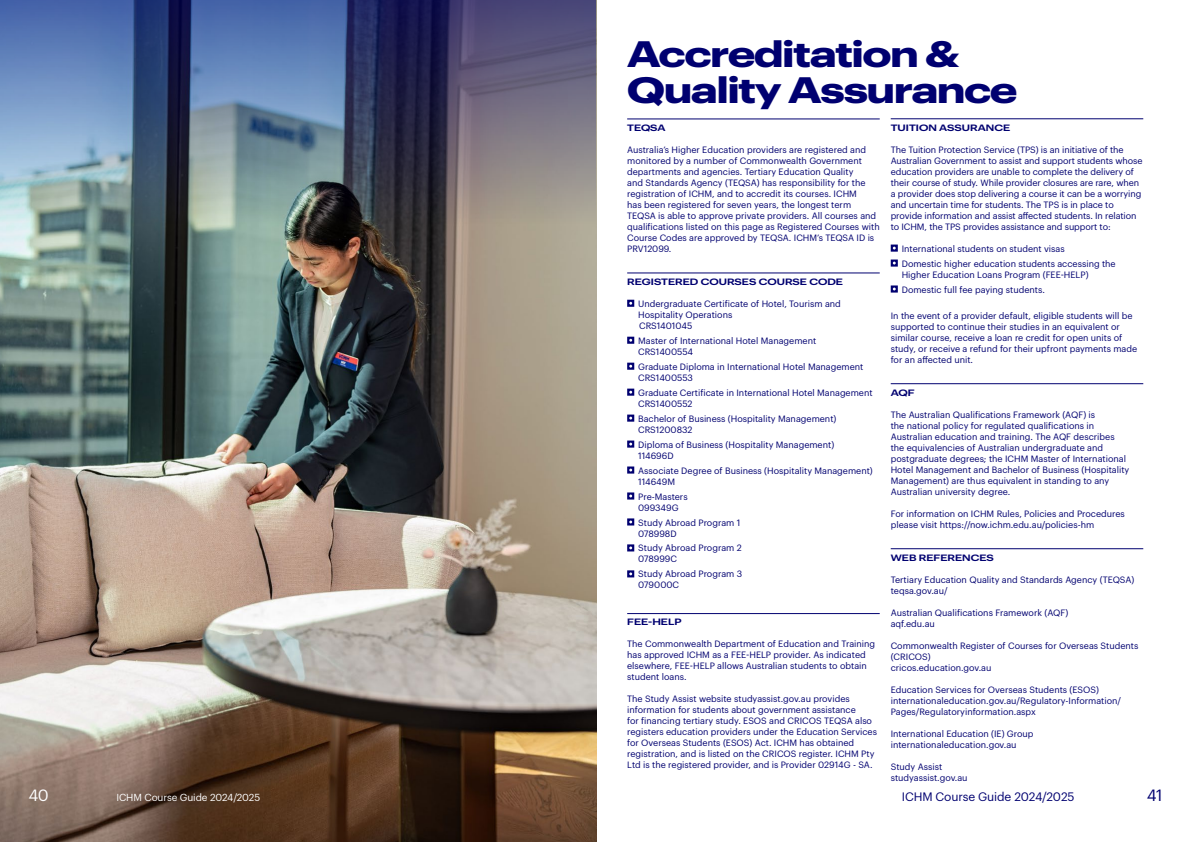
<style>
.page{position:relative;width:1191px;height:842px;background:#fff}
.page>*{position:absolute;margin:0;border:0;box-sizing:border-box;transform-origin:0 0}
.t1{font:700 36px/36px "Graphik Wide";letter-spacing:-.025em;color:#000070}
.t2{font:16px "Graphik";color:#fff}
.t3{font:16px "Graphik";color:#000070}
.t4{font:12px "Graphik";letter-spacing:-.01em;color:#000070}
.t5{font:10px "Graphik";letter-spacing:-.01em;color:#fff}
.t6{font:9px/11px "Graphik";color:#000070}
.t7{font:600 9px "Graphik Wide";letter-spacing:.005em;color:#000070}
</style>
<div class="page">
<hr style="left:627px;top:118px;width:252px;height:1px;background:#000070">
<hr style="left:627px;top:272px;width:252px;height:1px;background:#000070">
<hr style="left:627px;top:613px;width:252px;height:1px;background:#000070">
<svg style="left:627px;top:300px;width:7px;height:7px"></svg>
<svg style="left:627px;top:337px;width:7px;height:7px"></svg>
<svg style="left:627px;top:363px;width:7px;height:7px"></svg>
<svg style="left:627px;top:389px;width:7px;height:7px"></svg>
<svg style="left:627px;top:415px;width:7px;height:7px"></svg>
<svg style="left:627px;top:440px;width:7px;height:8px"></svg>
<svg style="left:627px;top:466px;width:7px;height:8px"></svg>
<svg style="left:627px;top:492px;width:7px;height:7px"></svg>
<svg style="left:627px;top:518px;width:7px;height:7px"></svg>
<svg style="left:627px;top:544px;width:7px;height:7px"></svg>
<svg style="left:627px;top:570px;width:7px;height:7px"></svg>
<hr style="left:890px;top:118px;width:253px;height:1px;background:#000070">
<hr style="left:890px;top:383px;width:253px;height:1px;background:#000070">
<hr style="left:890px;top:548px;width:253px;height:1px;background:#000070">
<svg style="left:890px;top:245px;width:7px;height:7px"></svg>
<svg style="left:890px;top:259px;width:7px;height:8px"></svg>
<svg style="left:890px;top:285px;width:7px;height:8px"></svg>
<img style="left:0;top:266px;width:596px;height:576px">
<img style="left:0;top:0;width:596px;height:266px">
<h1 class="t1" style="left:627px;top:32px;width:391px">Accreditation &amp;<br>Quality Assurance</h1>
<p class="t7" style="left:627px;top:120px;width:40px">TEQSA</p>
<p class="t6" style="left:627px;top:143px;width:254px">Australia’s Higher Education providers are registered and monitored by a number of Commonwealth Government departments and agencies. Tertiary Education Quality<br>and Standards Agency (TEQSA) has responsibility for the registration of ICHM, and to accredit its courses. ICHM<br>has been registered for seven years, the longest term TEQSA is able to approve private providers. All courses and qualifications listed on this page as Registered Courses with Course Codes are approved by TEQSA. ICHM’s TEQSA ID is PRV12099.</p>
<p class="t7" style="left:627px;top:274px;width:217px">REGISTERED COURSES COURSE CODE</p>
<p class="t6" style="left:638px;top:297px;width:204px">Undergraduate Certificate of Hotel, Tourism and<br>Hospitality Operations<br>CRS1401045</p>
<p class="t6" style="left:638px;top:334px;width:180px">Master of International Hotel Management<br>CRS1400554</p>
<p class="t6" style="left:638px;top:360px;width:227px">Graduate Diploma in International Hotel Management<br>CRS1400553</p>
<p class="t6" style="left:638px;top:386px;width:236px">Graduate Certificate in International Hotel Management<br>CRS1400552</p>
<p class="t6" style="left:638px;top:412px;width:200px">Bachelor of Business (Hospitality Management)<br>CRS1200832</p>
<p class="t6" style="left:638px;top:438px;width:197px">Diploma of Business (Hospitality Management)<br>114696D</p>
<p class="t6" style="left:638px;top:464px;width:236px">Associate Degree of Business (Hospitality Management)<br>114649M</p>
<p class="t6" style="left:638px;top:490px;width:51px">Pre-Masters<br>099349G</p>
<p class="t6" style="left:638px;top:516px;width:104px">Study Abroad Program 1<br>078998D</p>
<p class="t6" style="left:638px;top:542px;width:105px">Study Abroad Program 2<br>078999C</p>
<p class="t6" style="left:638px;top:568px;width:106px">Study Abroad Program 3<br>079000C</p>
<p class="t7" style="left:627px;top:615px;width:56px">FEE-HELP</p>
<p class="t6" style="left:627px;top:638px;width:250px">The Commonwealth Department of Education and Training has approved ICHM as a FEE-HELP provider. As indicated elsewhere, FEE-HELP allows Australian students to obtain student loans.</p>
<p class="t6" style="left:627px;top:693px;width:251px">The Study Assist website studyassist.gov.au provides information for students about government assistance<br>for financing tertiary study. ESOS and CRICOS TEQSA also registers education providers under the Education Services for Overseas Students (ESOS) Act. ICHM has obtained registration, and is listed on the CRICOS register. ICHM Pty Ltd is the registered provider, and is Provider 02914G - SA.</p>
<p class="t7" style="left:890px;top:120px;width:121px">TUITION ASSURANCE</p>
<p class="t6" style="left:890px;top:143px;width:253px">The Tuition Protection Service (TPS) is an initiative of the Australian Government to assist and support students whose education providers are unable to complete the delivery of their course of study. While provider closures are rare, when a provider does stop delivering a course it can be a worrying and uncertain time for students. The TPS is in place to provide information and assist affected students. In relation to ICHM, the TPS provides assistance and support to:</p>
<p class="t6" style="left:901px;top:240px;width:215px;line-height:15px">International students on student visas<br>Domestic higher education students accessing the</p>
<p class="t6" style="left:901px;top:266px;width:188px;line-height:15px">Higher Education Loans Program (FEE-HELP)<br>Domestic full fee paying students.</p>
<p class="t6" style="left:890px;top:309px;width:248px">In the event of a provider default, eligible students will be supported to continue their studies in an equivalent or similar course, receive a loan re credit for open units of study, or receive a refund for their upfront payments made for an affected unit.</p>
<p class="t7" style="left:890px;top:385px;width:25px">AQF</p>
<p class="t6" style="left:890px;top:408px;width:240px">The Australian Qualifications Framework (AQF) is<br>the national policy for regulated qualifications in Australian education and training. The AQF describes the equivalencies of Australian undergraduate and postgraduate degrees; the ICHM Master of International Hotel Management and Bachelor of Business (Hospitality Management) are thus equivalent in standing to any Australian university degree.</p>
<p class="t6" style="left:890px;top:507px;width:236px">For information on ICHM Rules, Policies and Procedures please visit https://now.ichm.edu.au/policies-hm</p>
<p class="t7" style="left:890px;top:550px;width:105px">WEB REFERENCES</p>
<p class="t6" style="left:890px;top:573px;width:245px">Tertiary Education Quality and Standards Agency (TEQSA) teqsa.gov.au/</p>
<p class="t6" style="left:890px;top:606px;width:179px">Australian Qualifications Framework (AQF) aqf.edu.au</p>
<p class="t6" style="left:890px;top:639px;width:249px">Commonwealth Register of Courses for Overseas Students (CRICOS)<br>cricos.education.gov.au</p>
<p class="t6" style="left:890px;top:683px;width:232px">Education Services for Overseas Students (ESOS) internationaleducation.gov.au/Regulatory-Information/<br>Pages/Regulatoryinformation.aspx</p>
<p class="t6" style="left:890px;top:727px;width:144px">International Education (IE) Group internationaleducation.gov.au</p>
<p class="t6" style="left:890px;top:760px;width:78px">Study Assist studyassist.gov.au</p>
<h2 class="t2" style="left:28px;top:783px;width:22px">40</h2>
<p class="t5" style="left:116px;top:790px;width:145px">ICHM Course Guide 2024/2025</p>
<h3 class="t4" style="left:902px;top:788px;width:174px">ICHM Course Guide 2024/2025</h3>
<h2 class="t3" style="left:1146px;top:783px;width:17px">41</h2>
</div>
